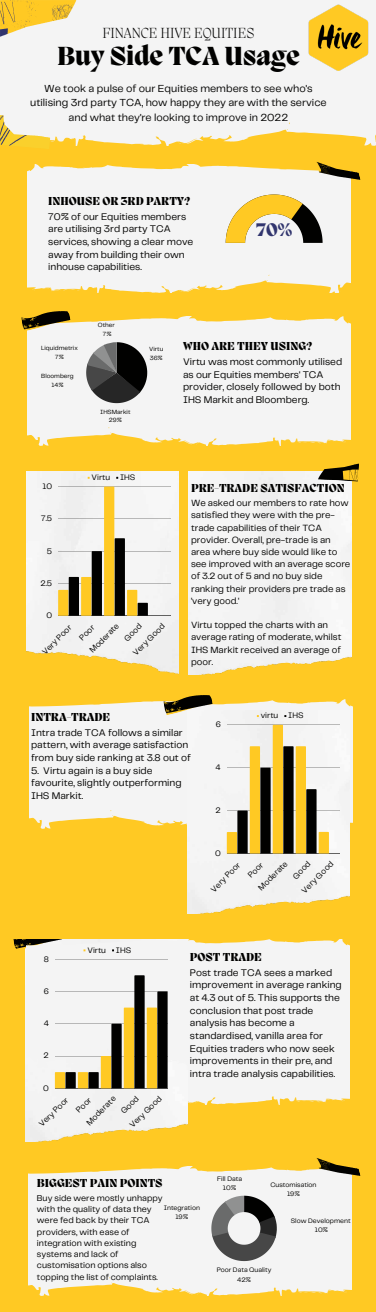
<style>
.page{position:relative;width:376px;height:1312px;background:#fff}
.page>*{position:absolute;margin:0;border:0;box-sizing:border-box;transform-origin:0 0}
.t1{font:800 26.88px "Migra";color:#010100}
.t2{font:800 18.75px "Migra";color:#31356e}
.t3{font:200 15px "Migra";color:#010100}
.t4{font:800 11.88px "Migra";color:#010100}
.t5{font:10.62px/14.5px "Telegraf";color:#010100;text-align:center}
.t6{font:10px/12.7px "Telegraf";color:#010100}
.t7{font:9.38px/12.2px "Telegraf";color:#010100}
.t8{font:8.75px/11.2px "Telegraf";color:#010100}
.t9{font:8.25px "Telegraf";color:#010100}
.t10{font:6.69px/9.4px "Telegraf";color:#010100;text-align:center}
.t11{font:6.25px/8.8px "Telegraf";color:#010100;text-align:center}
</style>
<div class="page">
<div style="left:0;top:906px;width:375px;height:405px;background:#ffc923"></div>
<div style="left:188px;top:1066px;width:161px;height:37px;background:#f4f4f4"></div>
<img style="left:26px;top:1066px;width:162px;height:74px">
<svg style="left:13px;top:939px;width:13px;height:11px"></svg>
<div style="left:26px;top:939px;width:323px;height:127px;background:#f4f4f4"></div>
<hr style="left:55px;top:958px;width:112px;height:1px;background:#010100">
<svg style="left:55px;top:975px;width:112px;height:113px"></svg>
<svg style="left:28px;top:1166px;width:323px;height:128px;fill:#f4f4f4"></svg>
<svg style="left:315px;top:1158px;width:45px;height:17px"></svg>
<svg style="left:211px;top:1195px;width:65px;height:65px"></svg>
<div style="left:0;top:0;width:375px;height:938px;background:#ffc923"></div>
<div style="left:0;top:0;width:375px;height:145px;background:#f4f4f4"></div>
<svg style="left:0;top:115px;width:50px;height:31px"></svg>
<svg style="left:27px;top:164px;width:323px;height:129px;fill:#f4f4f4"></svg>
<svg style="left:27px;top:317px;width:323px;height:128px;fill:#f4f4f4"></svg>
<svg style="left:225px;top:194px;width:97px;height:49px"></svg>
<img style="left:27px;top:471px;width:151px;height:203px">
<div style="left:188px;top:471px;width:162px;height:203px;background:#f3f3f3"></div>
<svg style="left:315px;top:162px;width:45px;height:18px"></svg>
<svg style="left:21px;top:311px;width:49px;height:20px"></svg>
<svg style="left:0;top:0;width:78px;height:37px"></svg>
<svg style="left:317px;top:463px;width:41px;height:18px"></svg>
<img style="left:308px;top:4px;width:59px;height:67px">
<svg style="left:86px;top:342px;width:61px;height:61px"></svg>
<hr style="left:58px;top:486px;width:112px;height:1px;background:#010100">
<hr style="left:58px;top:518px;width:112px;height:1px;background:#010100">
<hr style="left:58px;top:551px;width:112px;height:1px;background:#010100">
<hr style="left:58px;top:583px;width:112px;height:1px;background:#010100">
<hr style="left:58px;top:615px;width:112px;height:1px;background:#010100">
<svg style="left:58px;top:486px;width:90px;height:129px"></svg>
<svg style="left:29px;top:699px;width:323px;height:129px;fill:#f4f4f4"></svg>
<img style="left:187px;top:710px;width:162px;height:203px">
<hr style="left:226px;top:724px;width:113px;height:1px;background:#010100">
<hr style="left:226px;top:767px;width:113px;height:1px;background:#010100">
<hr style="left:226px;top:810px;width:113px;height:1px;background:#010100">
<hr style="left:226px;top:853px;width:113px;height:1px;background:#010100">
<svg style="left:226px;top:724px;width:102px;height:129px"></svg>
<svg style="left:163px;top:695px;width:49px;height:20px"></svg>
<h3 class="t3" style="left:102px;top:24px;width:153px">FINANCE HIVE EQUITIES</h3>
<h1 class="t1" style="left:57px;top:39px;width:244px">Buy Side TCA Usage</h1>
<p class="t5" style="left:30px;top:81px;width:297px">We took a pulse of our Equities members to see who's utilising 3rd party TCA, how happy they are with the service and what they're looking to improve in 2022</p>
<p class="t4" style="left:48px;top:193px;width:143px">INHOUSE OR 3RD PARTY?</p>
<p class="t6" style="left:48px;top:209px;width:146px">70% of our Equities members are utilising 3rd party TCA services, showing a clear move away from building their own inhouse capabilities.</p>
<p class="t11" style="left:98px;top:321px;width:18px">Other<br>7%</p>
<h2 class="t2" style="left:255px;top:218px;width:38px">70%</h2>
<p class="t11" style="left:41px;top:343px;width:38px">Liquidmetrix<br>7%</p>
<p class="t11" style="left:41px;top:371px;width:34px">Bloomberg<br>14%</p>
<p class="t11" style="left:149px;top:345px;width:16px;text-align:left">Virtu<br>36%</p>
<p class="t11" style="left:100px;top:407px;width:32px">IHSMarkit<br>29%</p>
<p class="t4" style="left:183px;top:338px;width:130px">WHO ARE THEY USING?</p>
<p class="t6" style="left:183px;top:355px;width:160px">Virtu was most commonly utilised as our Equities members' TCA provider, closely followed by both<br>IHS Markit and Bloomberg.</p>
<p class="t9" style="left:42px;top:480px;width:11px">10</p>
<p class="t9" style="left:41px;top:513px;width:12px">7.5</p>
<p class="t9" style="left:47px;top:545px;width:7px">5</p>
<p class="t9" style="left:40px;top:577px;width:13px">2.5</p>
<p class="t9" style="left:46px;top:609px;width:7px">0</p>
<p class="t9" style="left:91px;top:472px;width:45px">Virtu IHS</p>
<p class="t9" style="left:87px;top:647px;width:39px;rotate:-45deg">Moderate</p>
<p class="t9" style="left:121px;top:635px;width:23px;rotate:-45deg">Good</p>
<p class="t9" style="left:130px;top:649px;width:43px;rotate:-45deg">Very Good</p>
<p class="t9" style="left:39px;top:648px;width:40px;rotate:-45deg">Very Poor</p>
<p class="t9" style="left:76px;top:634px;width:20px;rotate:-45deg">Poor</p>
<p class="t4" style="left:191px;top:480px;width:155px">PRE-TRADE SATISFACTION</p>
<p class="t7" style="left:191px;top:496px;width:160px">We asked our members to rate how satisfied they were with the pre&shy;trade capabilities of their TCA provider. Overall, pre-trade is an area where buy side would like to see improved with an average score of 3.2 out of 5 and no buy side ranking their providers pre trade as 'very good.'</p>
<p class="t7" style="left:191px;top:618px;width:151px">Virtu topped the charts with an average rating of moderate, whilst<br>IHS Markit received an average of poor.</p>
<p class="t4" style="left:31px;top:709px;width:81px">INTRA-TRADE</p>
<p class="t6" style="left:31px;top:725px;width:161px">Intra trade TCA follows a similar pattern, with average satisfaction from buy side ranking at 3.8 out of</p>
<p class="t6" style="left:31px;top:763px;width:152px">5. Virtu again is a buy side favourite, slightly outperforming<br>IHS Markit.</p>
<p class="t9" style="left:215px;top:718px;width:7px">6</p>
<p class="t9" style="left:215px;top:761px;width:7px">4</p>
<p class="t9" style="left:215px;top:804px;width:7px">2</p>
<p class="t9" style="left:215px;top:847px;width:7px">0</p>
<p class="t9" style="left:260px;top:710px;width:44px">virtu IHS</p>
<p class="t9" style="left:255px;top:884px;width:39px;rotate:-45deg">Moderate</p>
<p class="t9" style="left:289px;top:873px;width:23px;rotate:-45deg">Good</p>
<p class="t9" style="left:298px;top:887px;width:43px;rotate:-45deg">Very Good</p>
<p class="t9" style="left:208px;top:886px;width:40px;rotate:-45deg">Very Poor</p>
<p class="t9" style="left:245px;top:872px;width:20px;rotate:-45deg">Poor</p>
<p class="t9" style="left:44px;top:953px;width:7px">8</p>
<p class="t9" style="left:44px;top:985px;width:7px">6</p>
<p class="t9" style="left:44px;top:1017px;width:7px">4</p>
<p class="t9" style="left:44px;top:1049px;width:7px">2</p>
<p class="t9" style="left:43px;top:1082px;width:7px">0</p>
<p class="t9" style="left:87px;top:944px;width:45px">Virtu IHS</p>
<p class="t9" style="left:84px;top:1119px;width:39px;rotate:-45deg">Moderate</p>
<p class="t9" style="left:118px;top:1108px;width:23px;rotate:-45deg">Good</p>
<p class="t9" style="left:127px;top:1122px;width:43px;rotate:-45deg">Very Good</p>
<p class="t9" style="left:36px;top:1121px;width:40px;rotate:-45deg">Very Poor</p>
<p class="t9" style="left:73px;top:1107px;width:20px;rotate:-45deg">Poor</p>
<p class="t4" style="left:189px;top:949px;width:73px">POST TRADE</p>
<p class="t6" style="left:189px;top:965px;width:153px">Post trade TCA sees a marked improvement in average ranking at 4.3 out of 5. This supports the conclusion that post trade analysis has become a standardised, vanilla area for<br>Equities traders who now seek improvements in their pre, and intra trade analysis capabilities.</p>
<p class="t4" style="left:37px;top:1174px;width:127px">BIGGEST PAIN POINTS</p>
<p class="t8" style="left:37px;top:1191px;width:127px">Buy side were mostly unhappy with the quality of data they were fed back by their TCA providers, with ease of integration with existing systems and lack of customisation options also topping the list of complaints.</p>
<p class="t10" style="left:163px;top:1202px;width:38px">Integration<br>19%</p>
<p class="t10" style="left:217px;top:1173px;width:26px">Fill Data<br>10%</p>
<p class="t10" style="left:270px;top:1179px;width:47px">Customisation<br>19%</p>
<p class="t10" style="left:290px;top:1215px;width:61px">Slow Development<br>10%</p>
<p class="t10" style="left:216px;top:1264px;width:56px">Poor Data Quality<br>42%</p>
</div>
